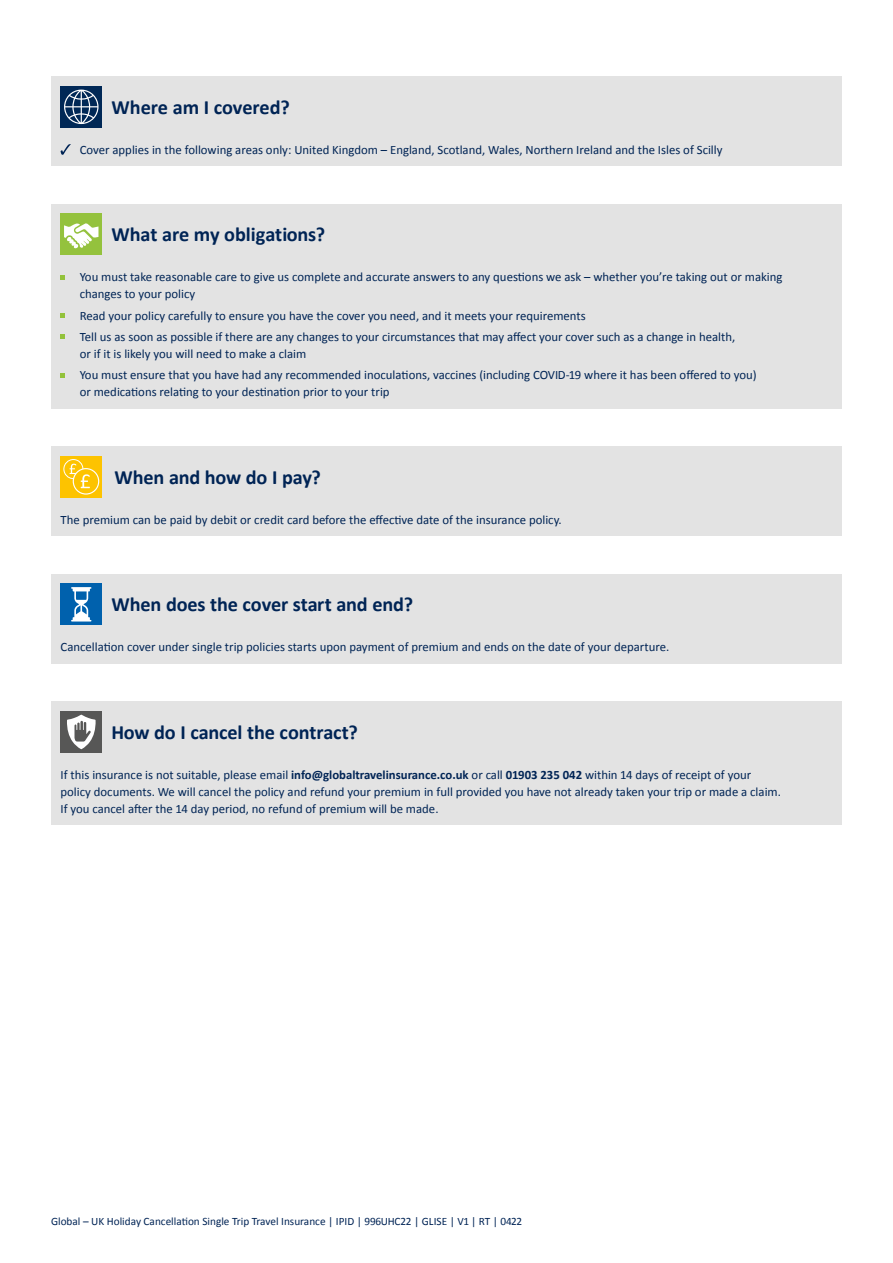
<style>
.page{position:relative;width:893px;height:1263px;background:#fff}
.page>*{position:absolute;margin:0;border:0;box-sizing:border-box;transform-origin:0 0}
.t1{font:700 20.25px "Calibri";letter-spacing:-.01em;color:#002455}
.t2{font:12.75px/17px "Calibri";color:#002455}
.t3{font:11.25px "Calibri";color:#002455}
.s1{font-weight:700}
</style>
<div class="page">
<div style="left:51px;top:446px;width:791px;height:90px;background:#e3e3e3"></div>
<div style="left:61px;top:456px;width:41px;height:41px;background:#fdc300"></div>
<div style="left:63px;top:459px;width:20px;height:20px;border:1px solid #fff;border-radius:50%"></div>
<svg style="left:73px;top:469px;width:26px;height:25px"></svg>
<div style="left:73px;top:468px;width:26px;height:27px;border:1px solid #fff;border-radius:50%"></div>
<svg style="left:70px;top:464px;width:20px;height:24px"></svg>
<div style="left:51px;top:204px;width:791px;height:204px;background:#e3e3e3"></div>
<div style="left:61px;top:214px;width:41px;height:41px;background:#94c23d"></div>
<svg style="left:64px;top:223px;width:34px;height:25px"></svg>
<svg style="left:61px;top:275px;width:4px;height:5px"></svg>
<svg style="left:61px;top:313px;width:4px;height:5px"></svg>
<svg style="left:61px;top:335px;width:4px;height:4px"></svg>
<svg style="left:61px;top:373px;width:4px;height:5px"></svg>
<div style="left:51px;top:77px;width:791px;height:89px;background:#e3e3e3"></div>
<div style="left:61px;top:86px;width:41px;height:41px;background:#002856"></div>
<svg style="left:64px;top:90px;width:35px;height:34px"></svg>
<svg style="left:61px;top:144px;width:10px;height:11px"></svg>
<div style="left:51px;top:574px;width:791px;height:89px;background:#e3e3e3"></div>
<div style="left:61px;top:584px;width:41px;height:41px;background:#0061ad"></div>
<svg style="left:71px;top:587px;width:20px;height:34px"></svg>
<div style="left:51px;top:702px;width:791px;height:123px;background:#e3e3e3"></div>
<div style="left:61px;top:711px;width:41px;height:42px;background:#575756"></div>
<svg style="left:67px;top:715px;width:29px;height:34px"></svg>
<h1 class="t1" style="left:112px;top:93px;width:180px">Where am I covered?</h1>
<p class="t2" style="left:80px;top:141px;width:644px">Cover applies in the following areas only: United Kingdom – England, Scotland, Wales, Northern Ireland and the Isles of Scilly</p>
<h1 class="t1" style="left:112px;top:220px;width:215px">What are my obligations?</h1>
<p class="t2" style="left:80px;top:268px;width:704px">You must take reasonable care to give us complete and accurate answers to any questions we ask – whether you’re taking out or making changes to your policy</p>
<p class="t2" style="left:80px;top:304px;width:657px;line-height:21.3px">Read your policy carefully to ensure you have the cover you need, and it meets your requirements<br>Tell us as soon as possible if there are any changes to your circumstances that may affect your cover such as a change in health,</p>
<p class="t2" style="left:80px;top:343px;width:678px;line-height:21.3px">or if it is likely you will need to make a claim<br>You must ensure that you have had any recommended inoculations, vaccines (including COVID-19 where it has been offered to you)</p>
<p class="t2" style="left:80px;top:383px;width:311px">or medications relating to your destination prior to your trip</p>
<h1 class="t1" style="left:115px;top:463px;width:208px">When and how do I pay?</h1>
<p class="t2" style="left:61px;top:511px;width:502px">The premium can be paid by debit or credit card before the effective date of the insurance policy.</p>
<h1 class="t1" style="left:112px;top:590px;width:303px">When does the cover start and end?</h1>
<p class="t2" style="left:61px;top:638px;width:610px">Cancellation cover under single trip policies starts upon payment of premium and ends on the date of your departure.</p>
<h1 class="t1" style="left:112px;top:718px;width:248px">How do I cancel the contract?</h1>
<p class="t2" style="left:61px;top:766px;width:722px">If this insurance is not suitable, please email <span class="s1">info@globaltravelinsurance.co.uk</span> or call <span class="s1">01903 235 042</span> within 14 days of receipt of your policy documents. We will cancel the policy and refund your premium in full provided you have not already taken your trip or made a claim.<br>If you cancel after the 14 day period, no refund of premium will be made.</p>
<p class="t3" style="left:51px;top:1213px;width:473px">Global – UK Holiday Cancellation Single Trip Travel Insurance | IPID | 996UHC22 | GLISE | V1 | RT | 0422</p>
</div>
